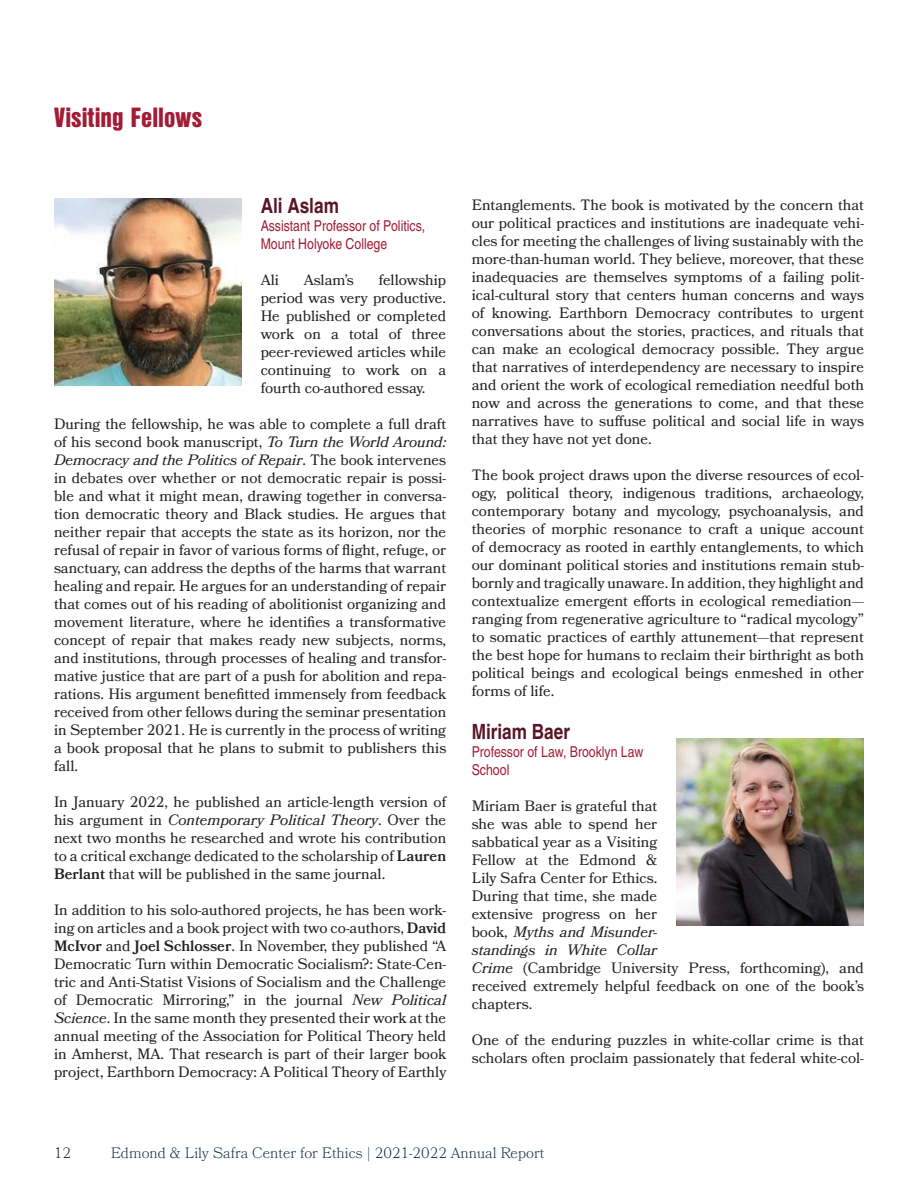
<style>
.page{position:relative;width:918px;height:1188px;background:#fff}
.page>*{position:absolute;margin:0;border:0;box-sizing:border-box;transform-origin:0 0}
.t1{font:900 27px "Nimbus San Con L";color:#a31c35}
.t2{font:700 21px "Nimbus San Con L";color:#591526}
.t3{font:15px/18px "Bookmania";color:#231f20;text-align:justify}
.t4{font:15px/18px "Nimbus San Con L";color:#a31c35}
.t5{font:300 15px "Bookmania";color:#112b48}
.t6{font:300 15px "Bookmania";color:#231f20}
.s1{font-style:italic}
.s2{font-weight:600}
</style>
<div class="page">
<img style="left:54px;top:198px;width:187px;height:187px">
<img style="left:677px;top:738px;width:187px;height:187px">
<h1 class="t1" style="left:54px;top:97px;width:150px">Visiting Fellows</h1>
<h2 class="t2" style="left:261px;top:190px;width:80px">Ali Aslam</h2>
<p class="t4" style="left:261px;top:216px;width:166px">Assistant Professor of Politics,<br>Mount Holyoke College</p>
<p class="t3" style="left:261px;top:271px;width:20px">Ali</p>
<p class="t3" style="left:304px;top:271px;width:52px">Aslam’s</p>
<p class="t3" style="left:261px;top:271px;width:187px;text-indent:118px">fellowship period was very productive.<br>He published or completed work on a total of three peer-reviewed articles while continuing to work on a fourth co-authored essay.</p>
<p class="t3" style="left:54px;top:415px;width:394px">During the fellowship, he was able to complete a full draft of his second book manuscript, <span class="s1">To Turn the World Around:<br>Democracy and the Politics of Repair</span>. The book intervenes in debates over whether or not democratic repair is possi&shy;ble and what it might mean, drawing together in conversa&shy;tion democratic theory and Black studies. He argues that neither repair that accepts the state as its horizon, nor the refusal of repair in favor of various forms of flight, refuge, or sanctuary, can address the depths of the harms that warrant healing and repair. He argues for an understanding of repair that comes out of his reading of abolitionist organizing and movement literature, where he identifies a transformative concept of repair that makes ready new subjects, norms, and institutions, through processes of healing and transfor&shy;mative justice that are part of a push for abolition and repa&shy;rations. His argument benefitted immensely from feedback received from other fellows during the seminar presentation in September 2021. He is currently in the process of writing a book proposal that he plans to submit to publishers this fall.</p>
<p class="t3" style="left:54px;top:793px;width:394px">In January 2022, he published an article-length version of his argument in <span class="s1">Contemporary Political Theory</span>. Over the next two months he researched and wrote his contribution to a critical exchange dedicated to the scholarship of <span class="s2">Lauren Berlant</span> that will be published in the same journal.</p>
<p class="t3" style="left:54px;top:901px;width:394px">In addition to his solo-authored projects, he has been work&shy;ing on articles and a book project with two co-authors, <span class="s2">David McIvor</span> and <span class="s2">Joel Schlosser</span>. In November, they published “A Democratic Turn within Democratic Socialism?: State-Cen&shy;tric and Anti-Statist Visions of Socialism and the Challenge of Democratic Mirroring,” in the journal <span class="s1">New Political Science</span>. In the same month they presented their work at the annual meeting of the Association for Political Theory held in Amherst, MA. That research is part of their larger book project, Earthborn Democracy: A Political Theory of Earthly</p>
<p class="t3" style="left:472px;top:196px;width:394px">Entanglements. The book is motivated by the concern that our political practices and institutions are inadequate vehi&shy;cles for meeting the challenges of living sustainably with the more-than-human world. They believe, moreover, that these inadequacies are themselves symptoms of a failing polit&shy;ical-cultural story that centers human concerns and ways of knowing. Earthborn Democracy contributes to urgent conversations about the stories, practices, and rituals that can make an ecological democracy possible. They argue that narratives of interdependency are necessary to inspire and orient the work of ecological remediation needful both now and across the generations to come, and that these narratives have to suffuse political and social life in ways that they have not yet done.</p>
<p class="t3" style="left:472px;top:466px;width:394px">The book project draws upon the diverse resources of ecol&shy;ogy, political theory, indigenous traditions, archaeology, contemporary botany and mycology, psychoanalysis, and theories of morphic resonance to craft a unique account of democracy as rooted in earthly entanglements, to which our dominant political stories and institutions remain stub&shy;bornly and tragically unaware. In addition, they highlight and contextualize emergent efforts in ecological remediation— ranging from regenerative agriculture to “radical mycology” to somatic practices of earthly attunement—that represent the best hope for humans to reclaim their birthright as both political beings and ecological beings enmeshed in other forms of life.</p>
<h2 class="t2" style="left:472px;top:716px;width:100px">Miriam Baer</h2>
<p class="t4" style="left:472px;top:742px;width:173px">Professor of Law, Brooklyn Law<br>School</p>
<p class="t3" style="left:472px;top:797px;width:394px;text-align:left">Miriam Baer is grateful that<br>she was able to spend her<br>sabbatical year as a Visiting<br>Fellow at the Edmond &amp;<br>Lily Safra Center for Ethics.<br>During that time, she made<br>extensive progress on her<br>book, <span class="s1">Myths and Misunder-<br>standings in White Collar<br>Crime</span> (Cambridge University Press, forthcoming), and received extremely helpful feedback on one of the book’s chapters.</p>
<p class="t3" style="left:472px;top:1031px;width:394px">One of the enduring puzzles in white-collar crime is that scholars often proclaim passionately that federal white-col-</p>
<p class="t6" style="left:54px;top:1144px;width:19px">12</p>
<p class="t5" style="left:111px;top:1144px;width:435px">Edmond &amp; Lily Safra Center for Ethics | 2021-2022 Annual Report</p>
</div>
